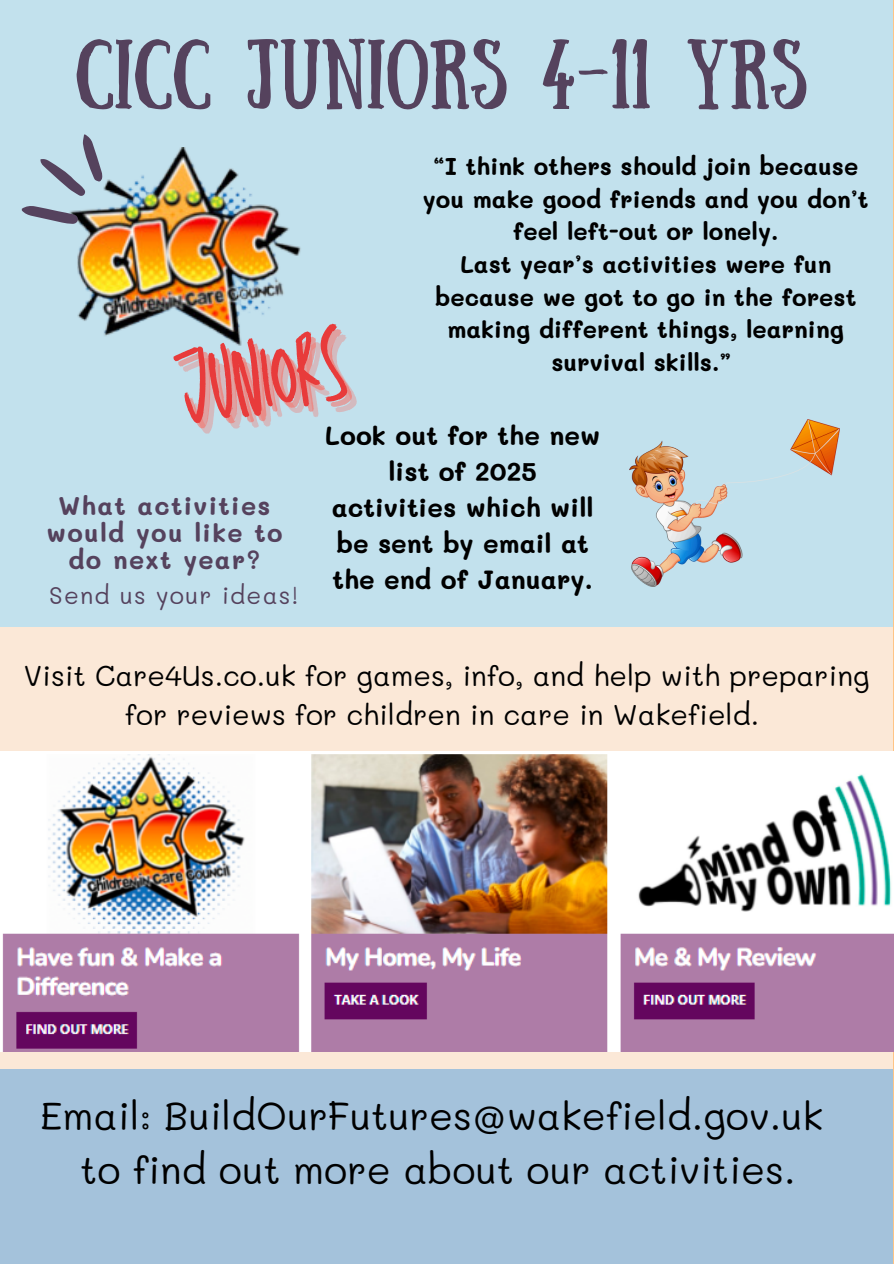
<style>
.page{position:relative;width:894px;height:1264px;background:#fff}
.page>*{position:absolute;margin:0;border:0;box-sizing:border-box;transform-origin:0 0}
.t1{font:102px "TC Chaddlewood Regular";color:#e83b3b}
.t2{font:69.9px "Sunday";color:#55425d}
.t3{font:39px/54px "Mali";color:#000;text-align:center}
.t4{font:28.5px/39.3px "Mali";color:#000;text-align:center}
.t5{font:700 26.25px/36px "Mali";color:#000;text-align:center}
.t6{font:700 25.5px/27px "Mali";letter-spacing:.05em;color:#55425d;text-align:center}
.t7{font:700 24px/32.7px "Mali";color:#000;text-align:center}
.t8{font:24px "Mali";letter-spacing:.05em;color:#55425d}
</style>
<div class="page">
<div style="left:0;top:626px;width:892px;height:450px;background:#fbe8d7"></div>
<div style="left:0;top:0;width:892px;height:626px;background:#c2e1ed"></div>
<img style="left:21px;top:147px;width:280px;height:199px">
<svg style="left:22px;top:134px;width:80px;height:90px"></svg>
<img style="left:0;top:751px;width:893px;height:300px">
<div style="left:0;top:1069px;width:892px;height:194px;background:#a4c2db"></div>
<img style="left:629px;top:419px;width:210px;height:168px">
<p class="t2" style="left:75px;top:25px;width:732px">CICC JUNIORS 4-11 YRS</p>
<p class="t7" style="left:423px;top:149px;width:447px">“I think others should join because you make good friends and you don’t feel left-out or lonely.<br>Last year’s activities were fun because we got to go in the forest making different things, learning survival skills.”</p>
<h2 class="t1" style="left:167px;top:329px;width:170px;rotate:-10deg">Juniors</h2>
<h6 class="t5" style="left:325px;top:416px;width:277px">Look out for the new list of 2025 activities which will be sent by email at the end of January.</h6>
<p class="t6" style="left:46px;top:491px;width:237px">What activities would you like to do next year?</p>
<h6 class="t8" style="left:49px;top:579px;width:250px">Send us your ideas!</h6>
<h1 class="t4" style="left:24px;top:654px;width:846px">Visit Care4Us.co.uk for games, info, and help with preparing for reviews for children in care in Wakefield.</h1>
<h4 class="t3" style="left:40px;top:1087px;width:784px">Email: BuildOurFutures@wakefield.gov.uk to find out more about our activities.</h4>
</div>
